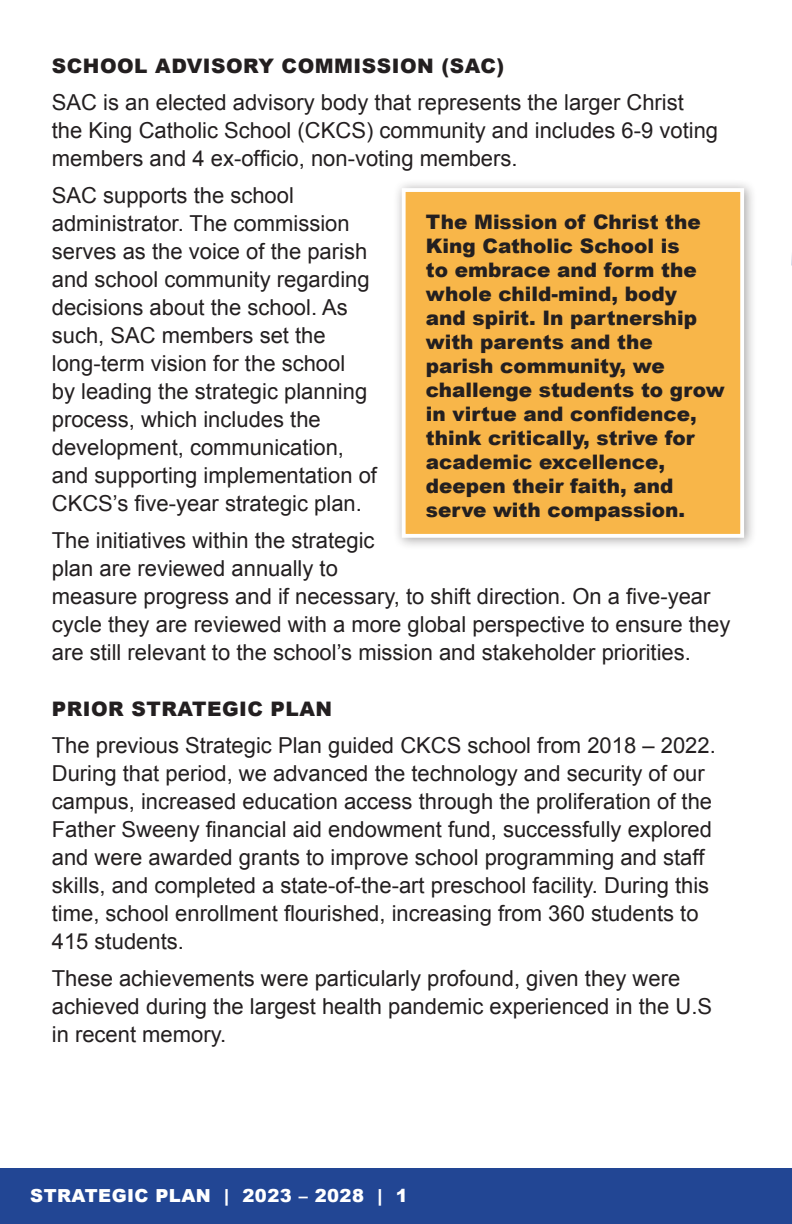
<style>
.page{position:relative;width:792px;height:1224px;background:#fff}
.page>*{position:absolute;margin:0;border:0;box-sizing:border-box;transform-origin:0 0}
.t1{font:22px/28px "Arial";color:#231f20}
.t2{font:900 20px/24px "Arial";color:#231f20}
.t3{font:900 20px "Arial";letter-spacing:.025em;color:#231f20}
.t4{font:900 18px "Arial";letter-spacing:.025em;color:#fff}
</style>
<div class="page">
<div style="left:392px;top:179px;width:365px;height:371px;background:#231f20;opacity:.4"></div>
<div style="left:402px;top:188px;width:342px;height:350px;background:#f8b649;border:4px solid #fff"></div>
<div style="left:0;top:1168px;width:792px;height:56px;background:#224694"></div>
<p class="t3" style="left:52px;top:52px;width:454px">SCHOOL ADVISORY COMMISSION (SAC)</p>
<p class="t1" style="left:52px;top:89px;width:668px">SAC is an elected advisory body that represents the larger Christ the King Catholic School (CKCS) community and includes 6-9 voting members and 4 ex-officio, non-voting members.</p>
<p class="t1" style="left:52px;top:182px;width:327px">SAC supports the school administrator. The commission serves as the voice of the parish and school community regarding decisions about the school. As such, SAC members set the long-term vision for the school<br>by leading the strategic planning process, which includes the development, communication, and supporting implementation of<br>CKCS’s five-year strategic plan.</p>
<p class="t1" style="left:52px;top:527px;width:680px">The initiatives within the strategic<br>plan are reviewed annually to<br>measure progress and if necessary, to shift direction. On a five-year cycle they are reviewed with a more global perspective to ensure they are still relevant to the school’s mission and stakeholder priorities.</p>
<p class="t3" style="left:52px;top:695px;width:282px">PRIOR STRATEGIC PLAN</p>
<p class="t1" style="left:52px;top:732px;width:665px">The previous Strategic Plan guided CKCS school from 2018 – 2022.<br>During that period, we advanced the technology and security of our campus, increased education access through the proliferation of the Father Sweeny financial aid endowment fund, successfully explored and were awarded grants to improve school programming and staff skills, and completed a state-of-the-art preschool facility. During this time, school enrollment flourished, increasing from 360 students to 415 students.</p>
<p class="t1" style="left:52px;top:965px;width:662px">These achievements were particularly profound, given they were achieved during the largest health pandemic experienced in the U.S in recent memory.</p>
<p class="t2" style="left:426px;top:209px;width:300px">The Mission of Christ the<br>King Catholic School is<br>to embrace and form the whole child-mind, body<br>and spirit. In partnership with parents and the parish community, we challenge students to grow in virtue and confidence, think critically, strive for academic excellence, deepen their faith, and serve with compassion.</p>
<p class="t4" style="left:30px;top:1182px;width:379px">STRATEGIC PLAN | 2023 – 2028 | 1</p>
</div>
